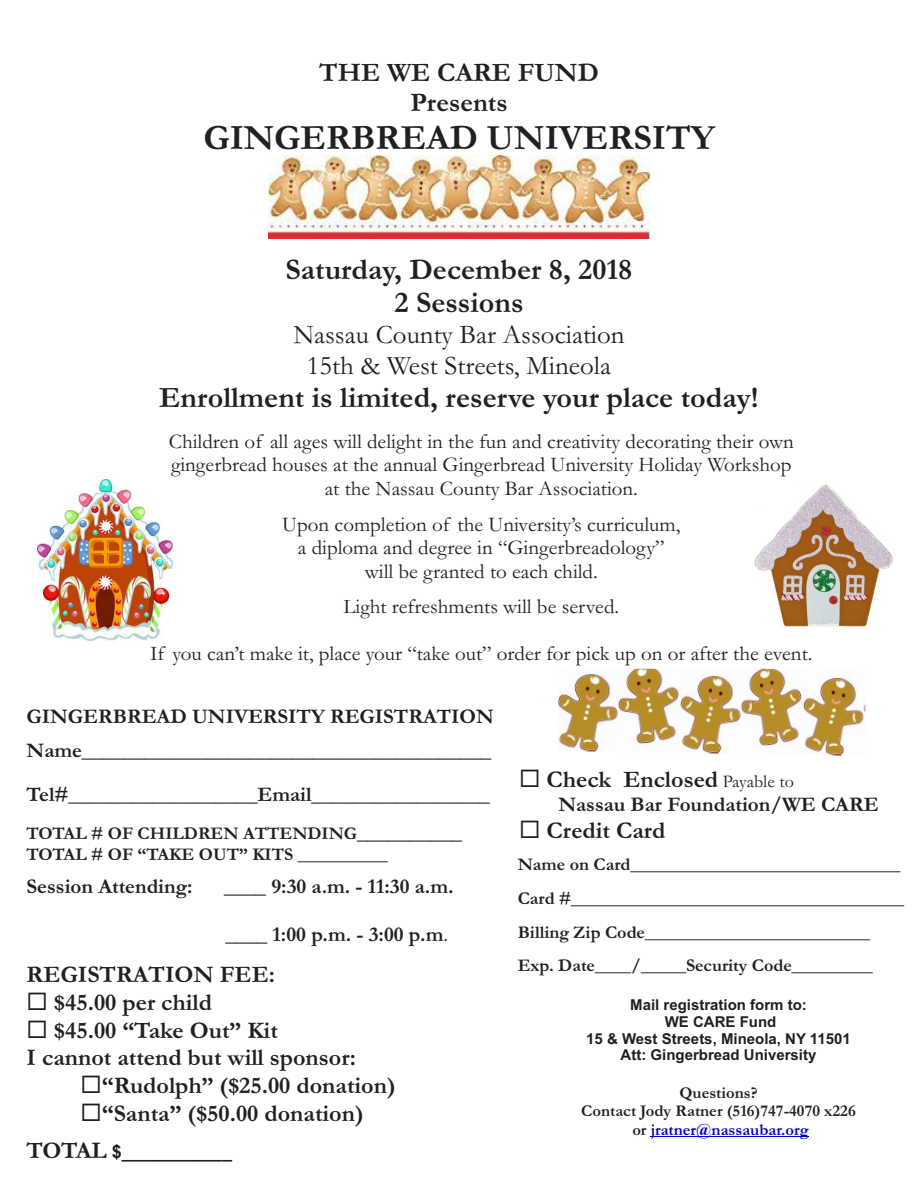
<style>
.page{position:relative;width:918px;height:1188px;background:#fff}
.page>*{position:absolute;margin:0;border:0;box-sizing:border-box;transform-origin:0 0}
.t1{font:700 36px "Garamond";color:#231f20}
.t2{font:700 30px/33.8px "Garamond";color:#231f20;text-align:center}
.t3{font:27px/30.3px "Garamond";color:#231f20;text-align:center}
.t4{font:700 27px/30.3px "Garamond";color:#231f20;text-align:center}
.t5{font:700 24px/27px "Garamond";color:#231f20}
.t6{font:21px/23.5px "Garamond";color:#231f20;text-align:center}
.t7{font:700 21px "Garamond";color:#231f20}
.t8{font:700 18px/33.8px "Garamond";color:#231f20}
.t9{font:700 18px "Arial";color:#231f20}
.t10{font:700 16.5px/18.6px "Garamond";color:#231f20;text-align:center}
.t11{font:700 15px/16.8px "Arial";color:#231f20;text-align:center}
.s1{font-weight:700}
.s2{font-weight:400;font-size:21px}
.s3{font-weight:400}
.s4{font-family:"Garamond";font-size:24px}
.s5{font-weight:400;font-size:18px}
.s6{color:#0000c4}
</style>
<div class="page">
<hr style="left:651px;top:1136px;width:158px;height:1px;background:#0000c4">
<img style="left:269px;top:155px;width:380px;height:83px">
<img style="left:558px;top:669px;width:307px;height:87px">
<img style="left:754px;top:484px;width:139px;height:143px">
<img style="left:38px;top:480px;width:134px;height:161px">
<p class="t4" style="left:319px;top:60px;width:281px">THE WE CARE FUND<br>Presents</p>
<h1 class="t1" style="left:203px;top:126px;width:513px">GINGERBREAD UNIVERSITY</h1>
<h2 class="t2" style="left:286px;top:256px;width:348px">Saturday, December 8, 2018<br>2 Sessions</h2>
<p class="t3" style="left:293px;top:323px;width:333px">Nassau County Bar Association<br>15th &amp; West Streets, Mineola</p>
<h2 class="t2" style="left:159px;top:384px;width:601px">Enrollment is limited, reserve your place today!</h2>
<p class="t6" style="left:169px;top:432px;width:627px">Children of all ages will delight in the fun and creativity decorating their own gingerbread houses at the annual Gingerbread University Holiday Workshop at the Nassau County Bar Association.</p>
<p class="t6" style="left:282px;top:515px;width:400px">Upon completion of the University’s curriculum, a diploma and degree in “Gingerbreadology” will be granted to each child.</p>
<p class="t6" style="left:344px;top:597px;width:277px">Light refreshments will be served.</p>
<p class="t6" style="left:150px;top:645px;width:664px">If you can’t make it, place your “take out” order for pick up on or after the event.</p>
<p class="t6" style="left:27px;top:702px;width:469px;line-height:33.8px;text-align:left"><span class="s1">GINGERBREAD UNIVERSITY REGISTRATION<br>Name</span>_______________________________________</p>
<p class="t6" style="left:27px;top:785px;width:465px"><span class="s1">Tel#</span>__________________<span class="s1">Email</span>_________________</p>
<p class="t8" style="left:27px;top:825px;width:437px;line-height:21px">TOTAL # OF CHILDREN ATTENDING<span class="s2">__________<br></span>TOTAL # OF “TAKE OUT” KITS __________</p>
<p class="t7" style="left:27px;top:880px;width:168px">Session Attending:</p>
<p class="t7" style="left:224px;top:880px;width:231px">____ 9:30 a.m. - 11:30 a.m.</p>
<p class="t7" style="left:225px;top:927px;width:224px">____ 1:00 p.m. - 3:00 p.m<span class="s3">.</span></p>
<p class="t5" style="left:27px;top:964px;width:250px">REGISTRATION FEE:</p>
<p class="t5" style="left:27px;top:992px;width:187px">◻ $45.00 per child</p>
<p class="t5" style="left:27px;top:1020px;width:331px">◻ $45.00 “Take Out” Kit<br>I cannot attend but will sponsor:</p>
<p class="t5" style="left:81px;top:1074px;width:316px">◻“Rudolph” ($25.00 donation)</p>
<p class="t5" style="left:81px;top:1102px;width:284px">◻“Santa” ($50.00 donation)</p>
<p class="t9" style="left:27px;top:1145px;width:207px"><span class="s4">TOTAL</span> $___________</p>
<p class="t5" style="left:519px;top:769px;width:276px">◻ Check Enclosed <span class="s5">Payable to</span></p>
<p class="t7" style="left:558px;top:797px;width:322px">Nassau Bar Foundation/WE CARE</p>
<p class="t5" style="left:519px;top:820px;width:148px">◻ Credit Card</p>
<p class="t8" style="left:518px;top:850px;width:388px">Name on Card______________________________ Card #_____________________________________ Billing Zip Code_________________________ Exp. Date____/_____Security Code_________</p>
<p class="t11" style="left:586px;top:998px;width:266px">Mail registration form to:<br>WE CARE Fund<br>15 &amp; West Streets, Mineola, NY 11501<br>Att: Gingerbread University</p>
<p class="t10" style="left:581px;top:1085px;width:276px">Questions?<br>Contact Jody Ratner (516)747-4070 x226 or <span class="s6">jratner@nassaubar.org</span></p>
</div>
